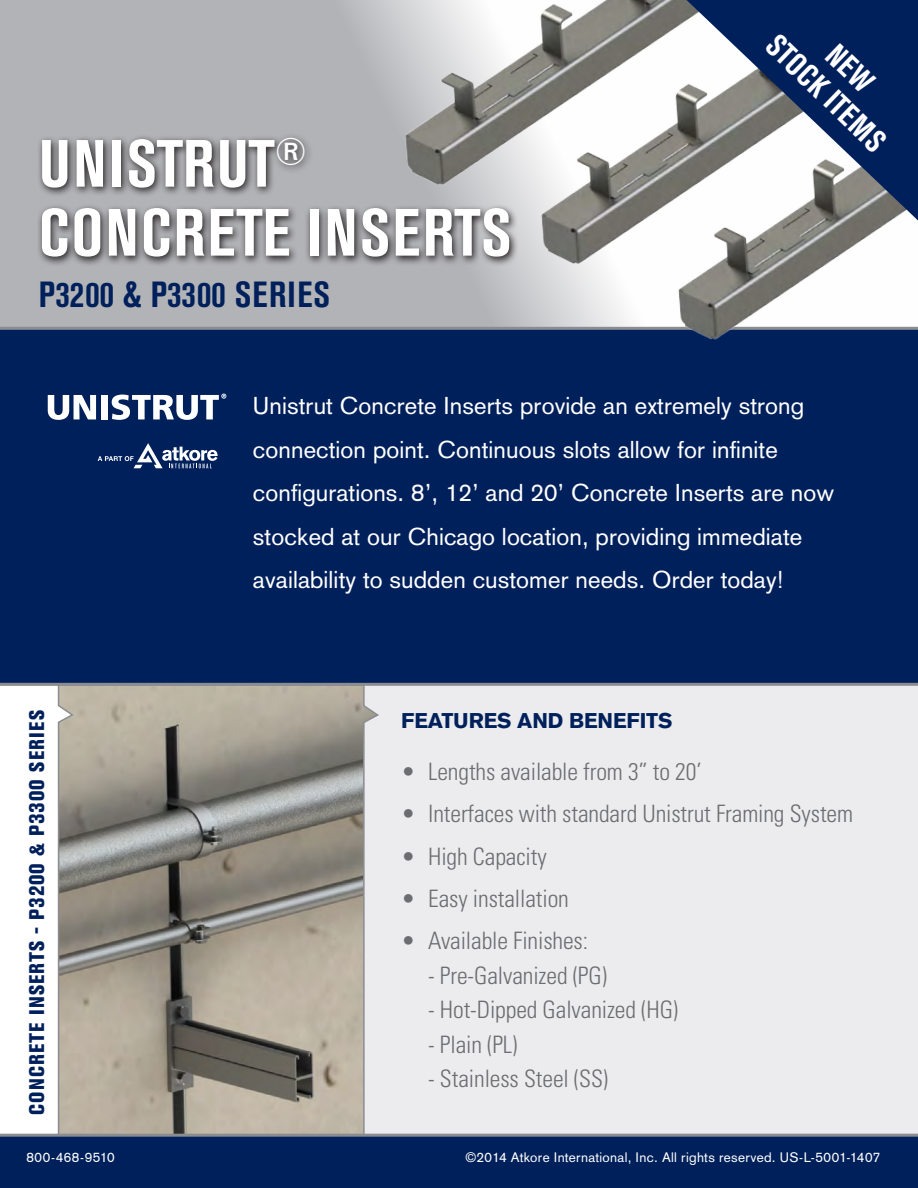
<style>
.page{position:relative;width:918px;height:1188px;background:#fff}
.page>*{position:absolute;margin:0;border:0;box-sizing:border-box;transform-origin:0 0}
.t1{font:700 condensed 66px/69px "Akzidenz Grotesk BE";letter-spacing:.035em;color:#fff}
.t2{font:700 condensed 36px "Akzidenz Grotesk BE";letter-spacing:.035em;color:#00205b}
.t3{font:700 condensed 31.5px/34.5px "Akzidenz Grotesk BE";color:#fff;text-align:center}
.Subhead{font:24px/43.5px "Akzidenz Grotesk";letter-spacing:.005em;color:#fff}
.t4{font:300 condensed 24px "Univers";letter-spacing:-.005em;color:#6c6d70}
.t5{font:800 condensed 21px "Akzidenz Grotesk BE";letter-spacing:.06em;color:#00205b}
.Feature_head{font:900 21px "Akzidenz Grotesk";letter-spacing:-.005em;color:#00205b}
.Subhead-2{font:13.5px "Akzidenz Grotesk";letter-spacing:.025em;color:#fff}
</style>
<div class="page">
<div style="left:0;top:684px;width:918px;height:504px;background:#ececee"></div>
<div style="left:0;top:0;width:918px;height:327px;background:#b2b3b7"></div>
<svg style="left:75px;top:686px;width:305px;height:448px;background:#9e998e"></svg>
<svg style="left:0;top:686px;width:75px;height:448px;background:#eae8e6"></svg>
<div style="left:0;top:327px;width:918px;height:359px;background:#00205b"></div>
<div style="left:0;top:1134px;width:918px;height:54px;background:#00205b"></div>
<svg style="left:48px;top:395px;width:48px;height:25px"></svg>
<div style="left:101px;top:395px;width:7px;height:24px;background:#fff"></div>
<svg style="left:112px;top:394px;width:114px;height:26px"></svg>
<svg style="left:98px;top:443px;width:120px;height:25px;background:#3f5783"></svg>
<img style="left:364px;top:0;width:131px;height:133px">
<img style="left:495px;top:0;width:132px;height:282px">
<img style="left:627px;top:0;width:291px;height:358px">
<svg style="left:687px;top:0;width:231px;height:220px;background:#61718d"></svg>
<svg style="left:38px;top:133px;width:481px;height:134px"></svg>
<p class="t1" style="left:39px;top:130px;width:474px">UNISTRUT<sup>®<br></sup>CONCRETE INSERTS</p>
<p class="t2" style="left:39px;top:274px;width:293px">P3200 &amp; P3300 SERIES</p>
<p class="t3" style="left:807px;top:3px;width:154px;rotate:44deg">NEW<br>STOCK ITEMS</p>
<p class="t5" style="left:25px;top:1115px;width:407px;rotate:-90deg">CONCRETE INSERTS - P3200 &amp; P3300 SERIES</p>
<p class="Subhead" style="left:253px;top:384px;width:583px">Unistrut Concrete Inserts provide an extremely strong connection point. Continuous slots allow for infinite configurations. 8’, 12’ and 20’ Concrete Inserts are now stocked at our Chicago location, providing immediate availability to sudden customer needs. Order today!</p>
<p class="Feature_head" style="left:401px;top:708px;width:273px">FEATURES AND BENEFITS</p>
<p class="t4" style="left:401px;top:757px;width:302px">• Lengths available from 3” to 20’</p>
<p class="t4" style="left:401px;top:800px;width:453px">• Interfaces with standard Unistrut Framing System</p>
<p class="t4" style="left:401px;top:842px;width:147px">• High Capacity</p>
<p class="t4" style="left:401px;top:884px;width:169px">• Easy installation</p>
<p class="t4" style="left:401px;top:927px;width:188px">• Available Finishes:</p>
<p class="t4" style="left:428px;top:961px;width:180px">- Pre-Galvanized (PG)</p>
<p class="t4" style="left:428px;top:996px;width:252px">- Hot-Dipped Galvanized (HG)</p>
<p class="t4" style="left:428px;top:1030px;width:91px">- Plain (PL)</p>
<p class="t4" style="left:428px;top:1065px;width:182px">- Stainless Steel (SS)</p>
<p class="Subhead-2" style="left:26px;top:1149px;width:90px">800-468-9510</p>
<p class="Subhead-2" style="left:465px;top:1149px;width:416px">©2014 Atkore International, Inc. All rights reserved. US-L-5001-1407</p>
</div>
